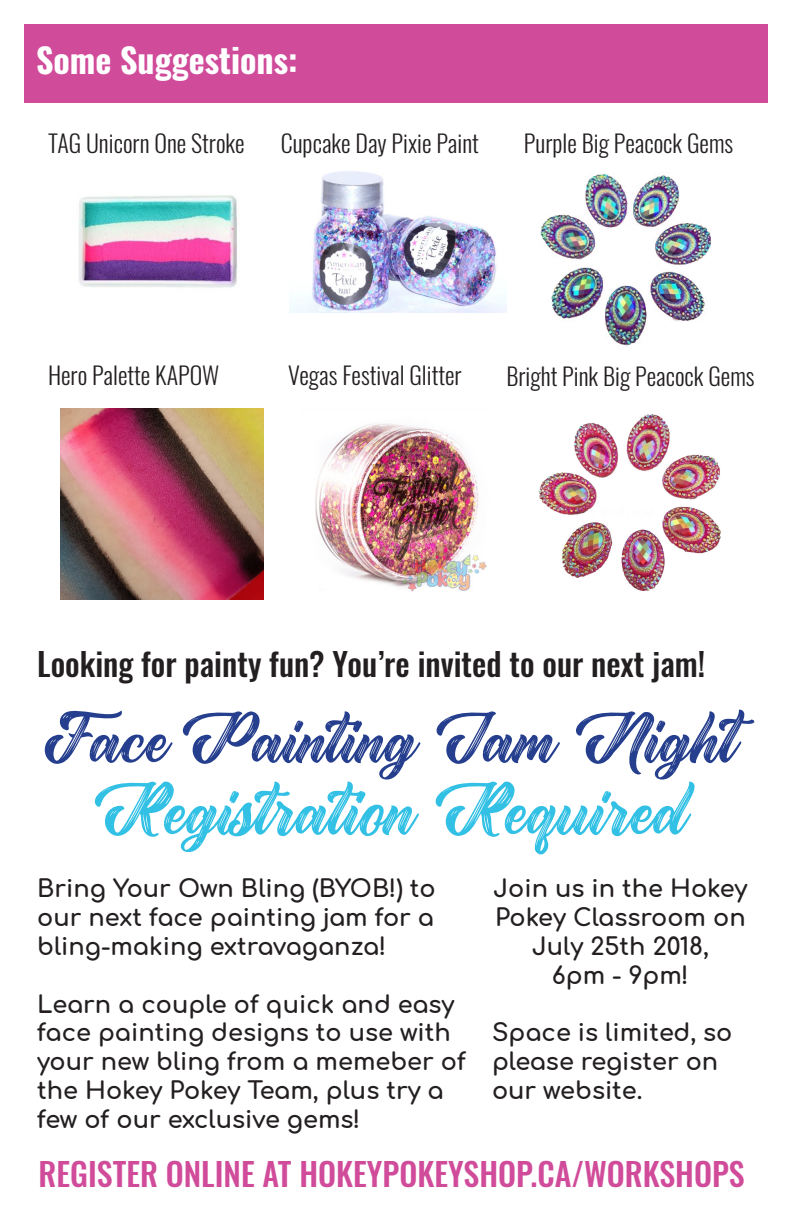
<style>
.page{position:relative;width:792px;height:1224px;background:#fff}
.page>*{position:absolute;margin:0;border:0;box-sizing:border-box;transform-origin:0 0}
.t1{font:60px "Rustling Trees";color:#32c1e5}
.t2{font:58px "Rustling Trees";color:#253f8e}
.t3{font:700 34px "Oswald";color:#fff}
.t4{font:500 32px "Oswald";color:#231f20}
.t5{font:500 32px "Oswald";color:#d04b9a}
.t6{font:700 24px/28.8px "Comfortaa";color:#231f20}
.t7{font:300 24px "Oswald";color:#231f20}
.s1{font-size:60px}
</style>
<div class="page">
<div style="left:24px;top:24px;width:744px;height:78px;background:#d04b9a"></div>
<img style="left:315px;top:423px;width:172px;height:169px">
<img style="left:78px;top:195px;width:159px;height:93px">
<img style="left:289px;top:171px;width:217px;height:141px">
<img style="left:60px;top:408px;width:203px;height:192px">
<img style="left:540px;top:174px;width:171px;height:172px">
<img style="left:538px;top:413px;width:183px;height:178px">
<p class="t3" style="left:36px;top:43px;width:263px">Some Suggestions:</p>
<p class="t7" style="left:48px;top:122px;width:198px">TAG Unicorn One Stroke</p>
<p class="t7" style="left:281px;top:122px;width:200px">Cupcake Day Pixie Paint</p>
<p class="t7" style="left:524px;top:122px;width:211px">Purple Big Peacock Gems</p>
<p class="t7" style="left:48px;top:354px;width:173px">Hero Palette KAPOW</p>
<p class="t7" style="left:288px;top:354px;width:175px">Vegas Festival Glitter</p>
<p class="t7" style="left:506px;top:355px;width:250px">Bright Pink Big Peacock Gems</p>
<p class="t4" style="left:37px;top:648px;width:670px">Looking for painty fun? You’re invited to our next jam!</p>
<p class="t2" style="left:45px;top:694px;width:697px">Face Painting Jam Nigh<span class="s1">t</span></p>
<p class="t1" style="left:95px;top:764px;width:597px">Registration Required</p>
<p class="t6" style="left:37px;top:871px;width:400px;text-align:justify">Bring Your Own Bling (BYOB!) to our next face painting jam for a bling-making extravaganza!</p>
<p class="t6" style="left:37px;top:987px;width:430px">Learn a couple of quick and easy face painting designs to use with your new bling from a memeber of the Hokey Pokey Team, plus try a few of our exclusive gems!</p>
<p class="t6" style="left:493px;top:872px;width:256px;text-align:center">Join us in the Hokey<br>Pokey Classroom on<br>July 25th 2018,</p>
<p class="t6" style="left:552px;top:958px;width:139px">6pm - 9pm!</p>
<p class="t6" style="left:492px;top:1016px;width:242px">Space is limited, so please register on our website.</p>
<p class="t5" style="left:39px;top:1157px;width:708px">REGISTER ONLINE AT HOKEYPOKEYSHOP.CA/WORKSHOPS</p>
</div>
